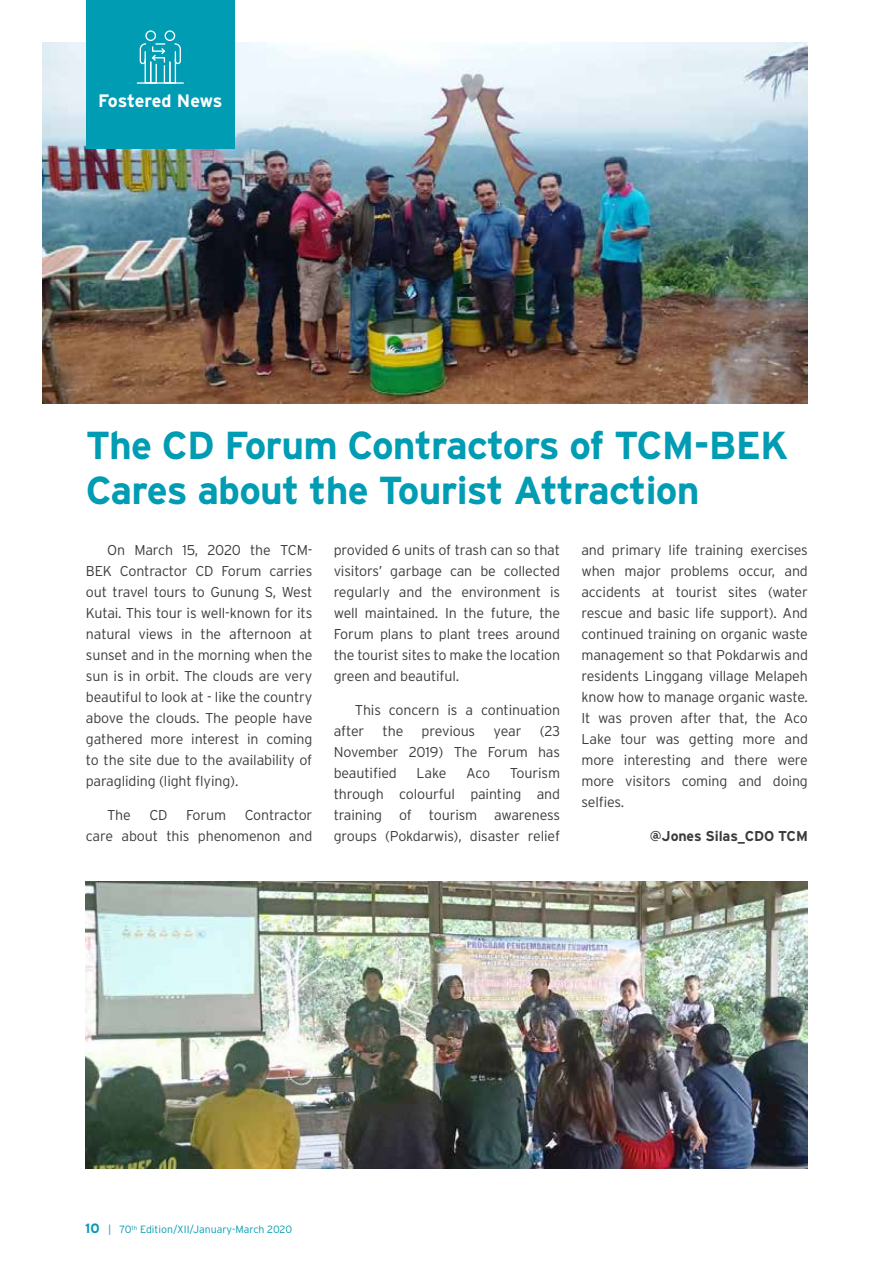
<style>
.page{position:relative;width:893px;height:1263px;background:#fff}
.page>*{position:absolute;margin:0;border:0;box-sizing:border-box;transform-origin:0 0}
.t1{font:700 39px/45px "Interstate";letter-spacing:-.02em;color:#009cb4}
.t2{font:700 18px "Interstate";letter-spacing:-.015em;color:#fff}
.t3{font:300 14.25px/21px "Interstate";letter-spacing:-.01em;color:#3c3c3b;text-align:justify}
.t4{font:700 14.25px "Interstate";letter-spacing:-.01em;color:#3c3c3b}
.t5{font:300 10.5px "Interstate";color:#009cb4}
.s1{font-weight:700;font-size:13.5px}
</style>
<div class="page">
<img style="left:43px;top:43px;width:765px;height:361px">
<div style="left:86px;top:0;width:149px;height:149px;background:#009cb4"></div>
<svg style="left:140px;top:30px;width:41px;height:52px"></svg>
<hr style="left:137px;top:82px;width:47px;height:2px;background:#fff">
<img style="left:85px;top:881px;width:723px;height:288px">
<p class="t2" style="left:98px;top:89px;width:126px">Fostered News</p>
<h1 class="t1" style="left:86px;top:423px;width:704px">The CD Forum Contractors of TCM-BEK<br>Cares about the Tourist Attraction</h1>
<p class="t3" style="left:86px;top:539px;width:228px;text-indent:21px">On March 15, 2020 the TCM-BEK Contractor CD Forum carries out travel tours to Gunung S, West Kutai. This tour is well-known for its natural views in the afternoon at sunset and in the morning when the sun is in orbit. The clouds are very beautiful to look at - like the country above the clouds. The people have gathered more interest in coming to the site due to the availability of paragliding (light flying).</p>
<p class="t3" style="left:107px;top:804px;width:25px">The</p>
<p class="t3" style="left:149px;top:804px;width:20px">CD</p>
<p class="t3" style="left:186px;top:804px;width:42px">Forum</p>
<p class="t3" style="left:334px;top:539px;width:228px">provided 6 units of trash can so that visitors’ garbage can be collected regularly and the environment is well maintained. In the future, the Forum plans to plant trees around the tourist sites to make the location green and beautiful.</p>
<p class="t3" style="left:334px;top:699px;width:228px;text-indent:21px">This concern is a continuation after</p>
<p class="t3" style="left:581px;top:539px;width:228px">and primary life training exercises when major problems occur, and accidents at tourist sites (water rescue and basic life support). And continued training on organic waste management so that Pokdarwis and residents Linggang village Melapeh know how to manage organic waste.<br>It was proven after that, the Aco Lake tour was getting more and more interesting and there were more visitors coming and doing selfies.</p>
<p class="t4" style="left:650px;top:827px;width:160px">@Jones Silas_CDO TCM</p>
<p class="t3" style="left:383px;top:720px;width:22px">the</p>
<p class="t3" style="left:422px;top:720px;width:55px">previous</p>
<p class="t3" style="left:494px;top:720px;width:29px">year</p>
<p class="t3" style="left:334px;top:720px;width:228px;text-indent:206px">(23<br>November 2019) The Forum has beautified</p>
<p class="t3" style="left:417px;top:762px;width:31px">Lake</p>
<p class="t3" style="left:466px;top:762px;width:26px">Aco</p>
<p class="t3" style="left:334px;top:762px;width:228px;text-indent:176px">Tourism through colourful painting and training of tourism awareness groups (Pokdarwis), disaster relief</p>
<p class="t3" style="left:86px;top:804px;width:228px;text-align:right">Contractor<br>care about this phenomenon and</p>
<p class="t5" style="left:85px;top:1223px;width:208px"><span class="s1">10</span> | 70<sup>th</sup> Edition/XII/January-March 2020</p>
</div>
